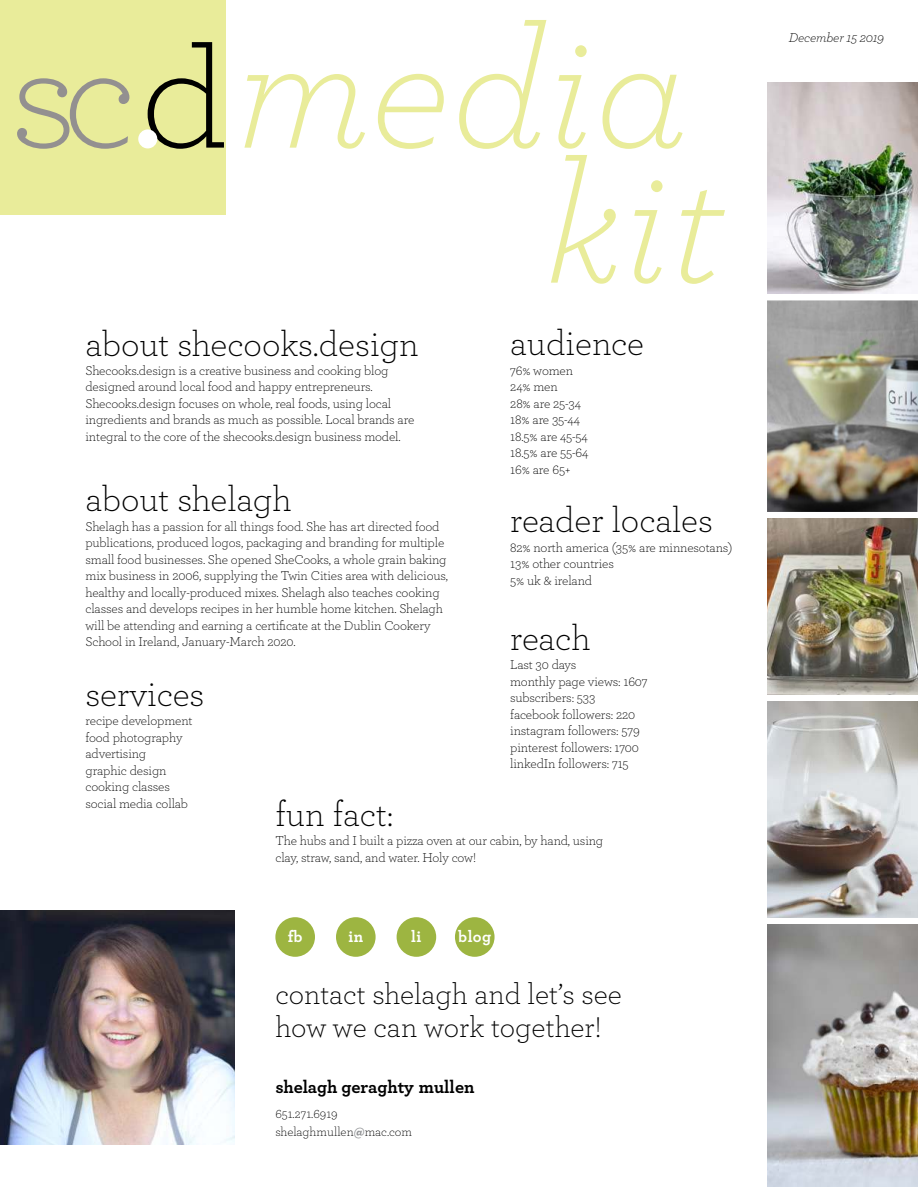
<style>
.page{position:relative;width:918px;height:1188px;background:#fff}
.page>*{position:absolute;margin:0;border:0;box-sizing:border-box;transform-origin:0 0}
.t1{font:italic 300 174.45px/135px "Archer";color:#e9ec9a;text-align:right}
.t2{font:300 36px "Archer";color:#000}
.t3{font:300 30px/33px "Archer";color:#000}
.t4{font:700 18.15px "Archer";color:#000}
.t5{font:700 16.5px "Archer";letter-spacing:.02em;color:#fff}
.t6{font:300 13.5px/16.5px "Archer";letter-spacing:-.01em;color:#000}
.t7{font:italic 300 13.5px "Archer";letter-spacing:-.01em;color:#000}
.t8{font:300 12.9px/18px "Archer";color:#000}
.s1{font-weight:700;font-size:13.5px;color:#939597}
</style>
<div class="page">
<div style="left:0;top:0;width:225px;height:215px;background:#e9ec9a"></div>
<svg style="left:148px;top:42px;width:76px;height:107px"></svg>
<svg style="left:17px;top:78px;width:112px;height:71px"></svg>
<div style="left:138px;top:129px;width:19px;height:19px;background:#fff;border-radius:50%"></div>
<img style="left:767px;top:300px;width:151px;height:212px">
<img style="left:767px;top:519px;width:151px;height:176px">
<img style="left:0;top:911px;width:234px;height:234px">
<img style="left:767px;top:701px;width:151px;height:217px">
<img style="left:767px;top:925px;width:151px;height:262px">
<img style="left:767px;top:82px;width:151px;height:212px">
<div style="left:275px;top:917px;width:40px;height:40px;background:#9db541;border-radius:50%"></div>
<div style="left:336px;top:917px;width:40px;height:40px;background:#9db541;border-radius:50%"></div>
<div style="left:397px;top:917px;width:39px;height:40px;background:#9db541;border-radius:50%"></div>
<div style="left:455px;top:917px;width:40px;height:40px;background:#9db541;border-radius:50%"></div>
<h1 class="t1" style="left:236px;top:28px;width:490px">media kit</h1>
<h2 class="t2" style="left:510px;top:327px;width:135px">audience</h2>
<p class="t6" style="left:510px;top:363px;width:80px">76% women<br>24% men<br>28% are 25-34<br>18% are 35-44<br>18.5% are 45-54<br>18.5% are 55-64<br>16% are 65+</p>
<h2 class="t2" style="left:510px;top:504px;width:204px">reader locales</h2>
<p class="t6" style="left:510px;top:540px;width:224px">82% north america (35% are minnesotans)<br>13% other countries<br>5% uk &amp; ireland</p>
<h2 class="t2" style="left:86px;top:327px;width:335px">about shecooks.design</h2>
<p class="t6" style="left:86px;top:363px;width:331px">Shecooks.design is a creative business and cooking blog designed around local food and happy entrepreneurs.<br>Shecooks.design focuses on whole, real foods, using local ingredients and brands as much as possible. Local brands are integral to the core of the shecooks.design business model.</p>
<h2 class="t2" style="left:86px;top:483px;width:208px">about shelagh</h2>
<p class="t6" style="left:86px;top:519px;width:364px">Shelagh has a passion for all things food. She has art directed food publications, produced logos, packaging and branding for multiple small food businesses. She opened SheCooks, a whole grain baking mix business in 2006, supplying the Twin Cities area with delicious, healthy and locally-produced mixes. Shelagh also teaches cooking classes and develops recipes in her humble home kitchen. Shelagh will be attending and earning a certificate at the Dublin Cookery School in Ireland, January-March 2020.</p>
<h2 class="t2" style="left:86px;top:677px;width:120px">services</h2>
<p class="t6" style="left:86px;top:713px;width:109px">recipe development food photography advertising<br>graphic design cooking classes social media collab</p>
<h2 class="t2" style="left:510px;top:621px;width:82px">reach</h2>
<p class="t6" style="left:510px;top:657px;width:139px">Last 30 days<br>monthly page views: 1607 subscribers: 533 facebook followers: 220 instagram followers: 579 pinterest followers: 1700 linkedIn followers: 715</p>
<h2 class="t2" style="left:275px;top:797px;width:120px">fun fact:</h2>
<p class="t6" style="left:275px;top:833px;width:329px">The hubs and I built a pizza oven at our cabin, by hand, using clay, straw, sand, and water. Holy cow!</p>
<p class="t5" style="left:288px;top:929px;width:17px">fb</p>
<p class="t5" style="left:348px;top:929px;width:16px">in</p>
<p class="t5" style="left:411px;top:929px;width:12px">li</p>
<p class="t5" style="left:458px;top:929px;width:34px">blog</p>
<h3 class="t3" style="left:275px;top:979px;width:348px">contact shelagh and let’s see how we can work together!</h3>
<h3 class="t4" style="left:275px;top:1079px;width:201px">shelagh geraghty mullen</h3>
<p class="t8" style="left:275px;top:1105px;width:138px">651.271.6919 shelaghmullen<span class="s1">@</span>mac.com</p>
<p class="t7" style="left:789px;top:31px;width:97px">December 15 2019</p>
</div>
